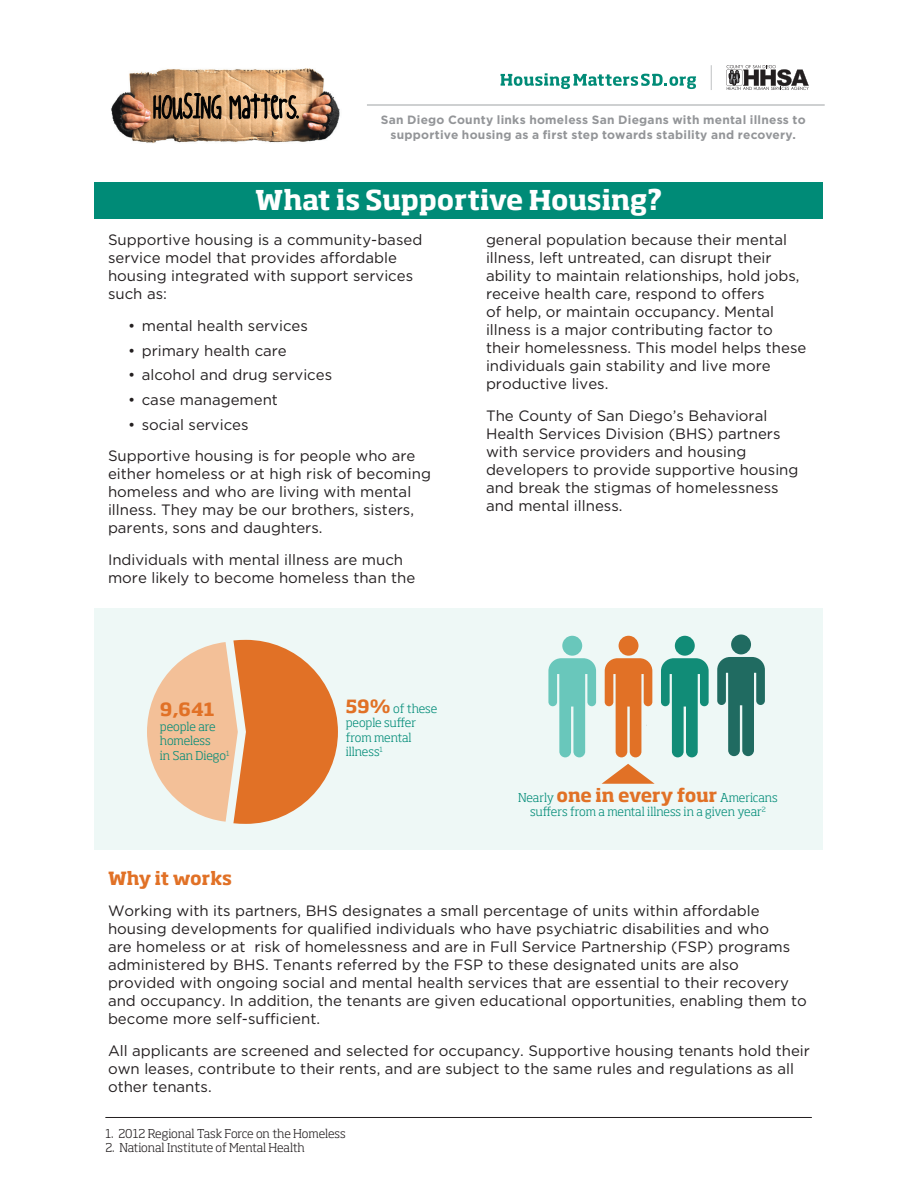
<style>
.page{position:relative;width:918px;height:1188px;background:#fff}
.page>*{position:absolute;margin:0;border:0;box-sizing:border-box;transform-origin:0 0}
.t1{font:700 27px "Soho Std";letter-spacing:-.005em;color:#fff}
.Subhead{font:700 18px "Soho Std";color:#e17126}
.Paragraph_Style_1{font:15px/18px "Gotham";color:#231f20}
.t2{font:300 12px/14.4px "Soho Std";letter-spacing:-.005em;color:#008b77}
.t3{font:700 12px/14.4px "Gotham";letter-spacing:.02em;color:#939598;text-align:center}
.t4{font:300 12px "Soho Std";letter-spacing:-.005em;color:#231f20}
.s1{font-weight:700;font-size:18px;color:#e17126}
</style>
<div class="page">
<img style="left:111px;top:68px;width:229px;height:75px">
<svg style="left:154px;top:73px;width:145px;height:46px;background:#ab8661"></svg>
<div style="left:94px;top:182px;width:730px;height:36px;background:#008b77"></div>
<hr style="left:367px;top:104px;width:458px;height:2px;background:#bfc1c3">
<div style="left:94px;top:608px;width:729px;height:242px;background:#eef8f6"></div>
<svg style="left:147px;top:640px;width:191px;height:184px"></svg>
<div style="left:619px;top:636px;width:19px;height:20px;background:#e17126;border-radius:50%"></div>
<div style="left:562px;top:636px;width:20px;height:20px;background:#69c7bb;border-radius:50%"></div>
<svg style="left:548px;top:658px;width:48px;height:99px"></svg>
<div style="left:675px;top:636px;width:20px;height:20px;background:#118c77;border-radius:50%"></div>
<svg style="left:661px;top:658px;width:48px;height:99px"></svg>
<div style="left:731px;top:635px;width:20px;height:19px;background:#206b61;border-radius:50%"></div>
<svg style="left:717px;top:657px;width:48px;height:99px"></svg>
<svg style="left:605px;top:658px;width:47px;height:99px"></svg>
<svg style="left:602px;top:764px;width:53px;height:20px"></svg>
<hr style="left:105px;top:1117px;width:707px;height:1px;background:#231f20">
<svg style="left:501px;top:73px;width:195px;height:16px"></svg>
<svg style="left:726px;top:65px;width:83px;height:25px"></svg>
<svg style="left:711px;top:65px;width:1px;height:25px"></svg>
<p class="t3" style="left:381px;top:113px;width:426px">San Diego County links homeless San Diegans with mental illness to supportive housing as a first step towards stability and recovery.</p>
<p class="t1" style="left:255px;top:182px;width:409px">What is Supportive Housing?</p>
<p class="Paragraph_Style_1" style="left:108px;top:231px;width:316px">Supportive housing is a community-based service model that provides affordable housing integrated with support services such as:</p>
<p class="Paragraph_Style_1" style="left:128px;top:316px;width:181px">• mental health services</p>
<p class="Paragraph_Style_1" style="left:128px;top:341px;width:160px">• primary health care</p>
<p class="Paragraph_Style_1" style="left:128px;top:366px;width:205px">• alcohol and drug services</p>
<p class="Paragraph_Style_1" style="left:128px;top:391px;width:151px">• case management</p>
<p class="Paragraph_Style_1" style="left:128px;top:415px;width:122px">• social services</p>
<p class="Paragraph_Style_1" style="left:108px;top:447px;width:325px">Supportive housing is for people who are either homeless or at high risk of becoming homeless and who are living with mental illness. They may be our brothers, sisters, parents, sons and daughters.</p>
<p class="Paragraph_Style_1" style="left:108px;top:550px;width:309px">Individuals with mental illness are much more likely to become homeless than the</p>
<p class="Subhead" style="left:160px;top:698px;width:56px">9,641</p>
<p class="t2" style="left:160px;top:719px;width:71px">people are homeless<br>in San Diego<sup>1</sup></p>
<p class="t2" style="left:346px;top:701px;width:93px"><span class="s1">59%</span> of these people suffer from mental illness<sup>1</sup></p>
<p class="Paragraph_Style_1" style="left:486px;top:231px;width:322px">general population because their mental illness, left untreated, can disrupt their ability to maintain relationships, hold jobs, receive health care, respond to offers<br>of help, or maintain occupancy. Mental illness is a major contributing factor to their homelessness. This model helps these individuals gain stability and live more productive lives.</p>
<p class="Paragraph_Style_1" style="left:486px;top:406px;width:314px">The County of San Diego’s Behavioral Health Services Division (BHS) partners with service providers and housing developers to provide supportive housing and break the stigmas of homelessness and mental illness.</p>
<p class="t2" style="left:518px;top:790px;width:261px;text-align:center">Nearly <span class="s1">one in every four</span> Americans suffers from a mental illness in a given year<sup>2</sup></p>
<p class="Subhead" style="left:108px;top:867px;width:126px">Why it works</p>
<p class="Paragraph_Style_1" style="left:108px;top:902px;width:700px">Working with its partners, BHS designates a small percentage of units within affordable housing developments for qualified individuals who have psychiatric disabilities and who<br>are homeless or at risk of homelessness and are in Full Service Partnership (FSP) programs administered by BHS. Tenants referred by the FSP to these designated units are also provided with ongoing social and mental health services that are essential to their recovery and occupancy. In addition, the tenants are given educational opportunities, enabling them to become more self-sufficient.</p>
<p class="Paragraph_Style_1" style="left:108px;top:1041px;width:703px">All applicants are screened and selected for occupancy. Supportive housing tenants hold their own leases, contribute to their rents, and are subject to the same rules and regulations as all other tenants.</p>
<p class="t4" style="left:105px;top:1126px;width:242px">1. 2012 Regional Task Force on the Homeless</p>
<p class="t4" style="left:105px;top:1140px;width:201px">2. National Institute of Mental Health</p>
</div>
